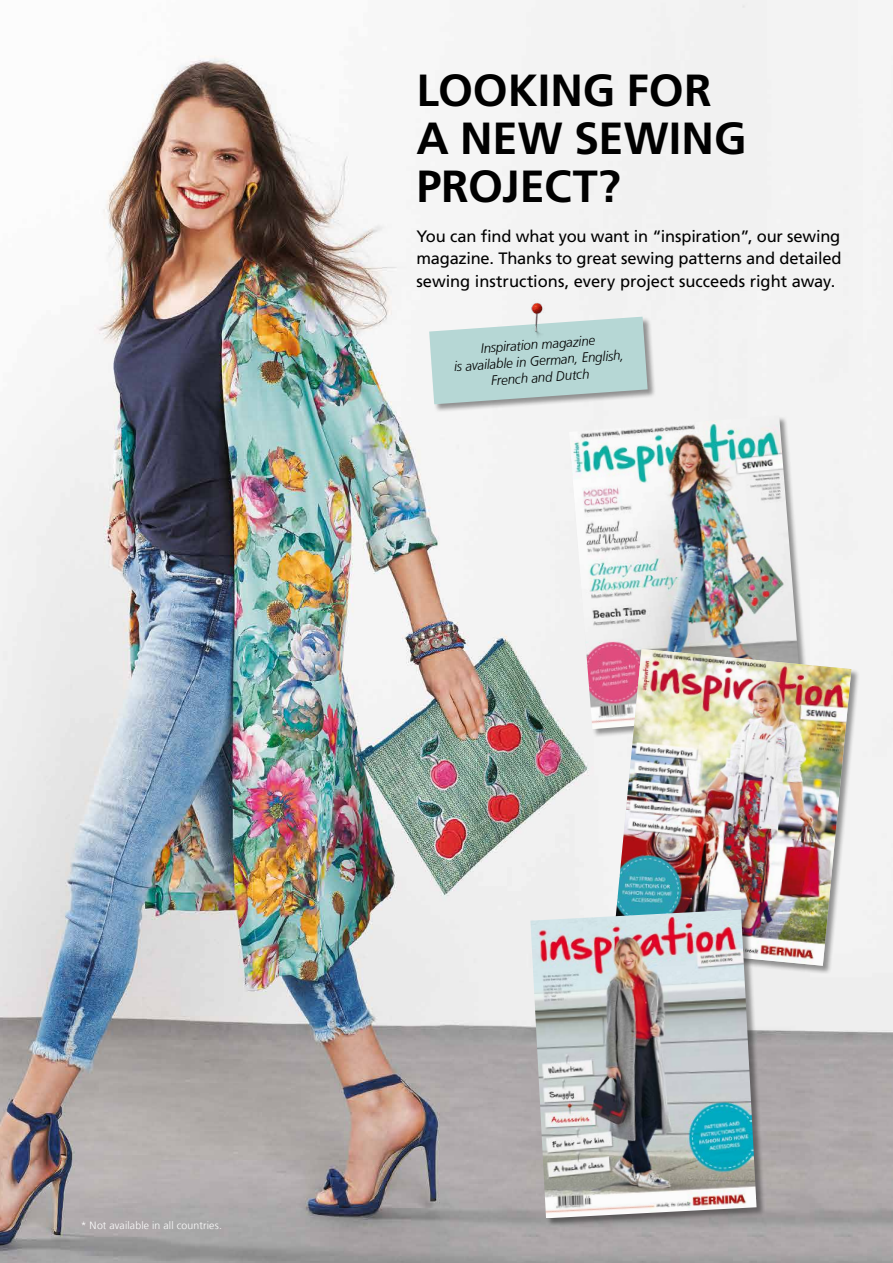
<style>
.page{position:relative;width:893px;height:1263px;background:#fff}
.page>*{position:absolute;margin:0;border:0;box-sizing:border-box;transform-origin:0 0}
.t1{font:700 45px/48px "Frutiger LT Com";color:#000}
.t2{font:16.5px/22.5px "Frutiger LT Com";letter-spacing:-.005em;color:#000;text-align:justify}
.t3{font:italic 300 13.5px/16.5px "Frutiger LT Com";color:#000;text-align:center}
.t4{font:300 10.5px "Frutiger LT Com";letter-spacing:.015em;color:#fff}
</style>
<div class="page">
<img style="left:0;top:0;width:893px;height:1263px">
<div style="left:429px;top:317px;width:228px;height:96px;background:#000;opacity:.4"></div>
<svg style="left:429px;top:317px;width:219px;height:87px;background:#bbd6d5"></svg>
<img style="left:519px;top:297px;width:31px;height:45px">
<div style="left:569px;top:415px;width:242px;height:323px;background:#000;opacity:.4"></div>
<img style="left:569px;top:415px;width:233px;height:314px">
<div style="left:613px;top:649px;width:247px;height:326px;background:#000;opacity:.4"></div>
<img style="left:613px;top:649px;width:238px;height:317px">
<div style="left:530px;top:910px;width:235px;height:317px;background:#000;opacity:.4"></div>
<img style="left:530px;top:910px;width:226px;height:308px">
<h1 class="t1" style="left:416px;top:71px;width:332px">LOOKING FOR<br>A NEW SEWING<br>PROJECT?</h1>
<p class="t2" style="left:416px;top:226px;width:427px">You can find what you want in “inspiration”, our sewing magazine. Thanks to great sewing patterns and detailed sewing instructions, every project succeeds right away.</p>
<p class="t3" style="left:452px;top:343px;width:172px;rotate:-4deg">Inspiration magazine<br>is available in German, English,<br>French and Dutch</p>
<p class="t4" style="left:81px;top:1221px;width:143px">* Not available in all countries.</p>
</div>
